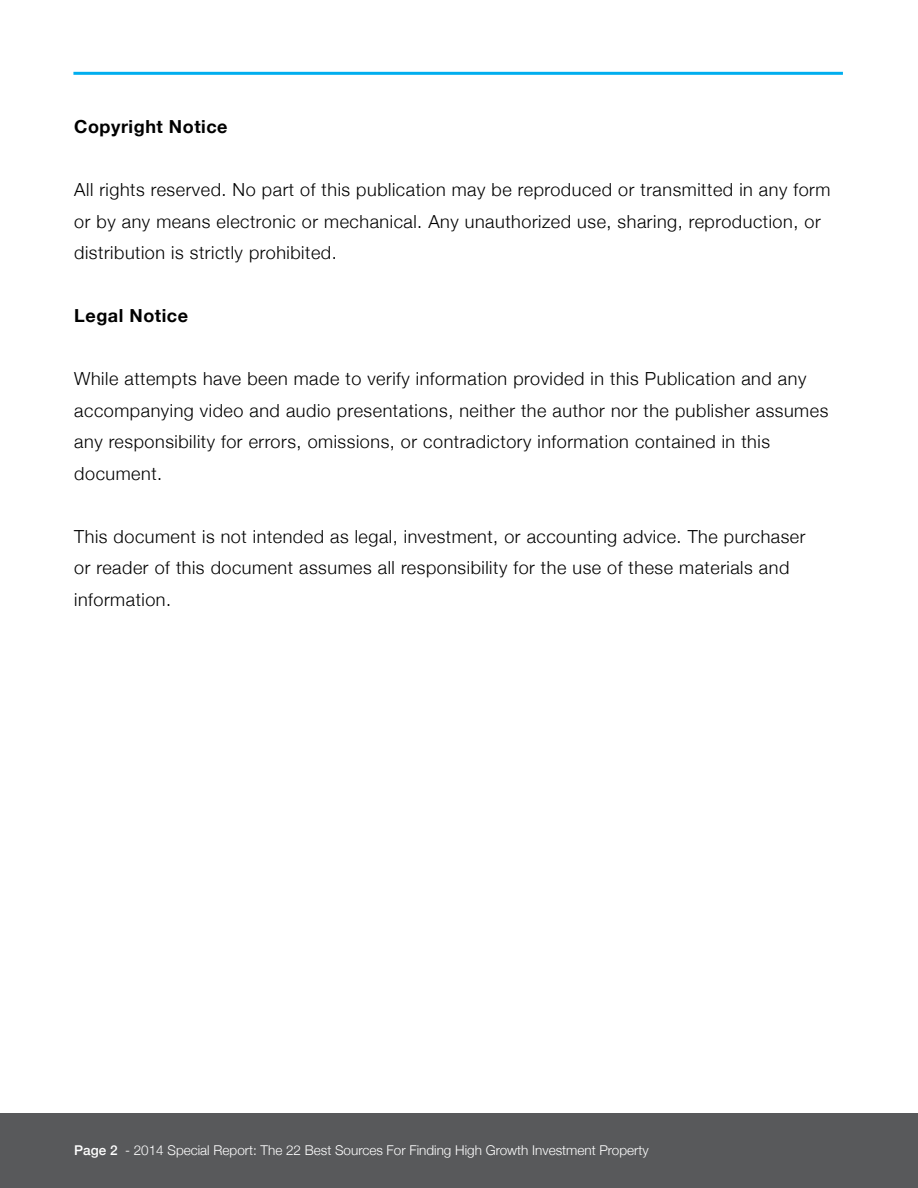
<style>
.page{position:relative;width:918px;height:1188px;background:#fff}
.page>*{position:absolute;margin:0;border:0;box-sizing:border-box;transform-origin:0 0}
.t1{font:300 18px/31.5px "Helvetica Neue";letter-spacing:.03em;color:#000}
.t2{font:700 18px "Helvetica Neue";letter-spacing:.03em;color:#000}
.t3{font:300 13.5px "Helvetica Neue";color:#fff}
.s1{font-weight:500}
</style>
<div class="page">
<div style="left:0;top:1114px;width:918px;height:74px;background:#58595b"></div>
<hr style="left:73px;top:72px;width:770px;height:3px;background:#00aeef">
<p class="t2" style="left:74px;top:113px;width:155px">Copyright Notice</p>
<p class="t1" style="left:74px;top:173px;width:758px">All rights reserved. No part of this publication may be reproduced or transmitted in any form or by any means electronic or mechanical. Any unauthorized use, sharing, reproduction, or distribution is strictly prohibited.</p>
<p class="t2" style="left:74px;top:302px;width:115px">Legal Notice</p>
<p class="t1" style="left:74px;top:362px;width:756px">While attempts have been made to verify information provided in this Publication and any accompanying video and audio presentations, neither the author nor the publisher assumes any responsibility for errors, omissions, or contradictory information contained in this document.</p>
<p class="t1" style="left:74px;top:519px;width:733px">This document is not intended as legal, investment, or accounting advice. The purchaser or reader of this document assumes all responsibility for the use of these materials and information.</p>
<p class="t3" style="left:74px;top:1140px;width:576px"><span class="s1">Page 2</span> - 2014 Special Report: The 22 Best Sources For Finding High Growth Investment Property</p>
</div>
